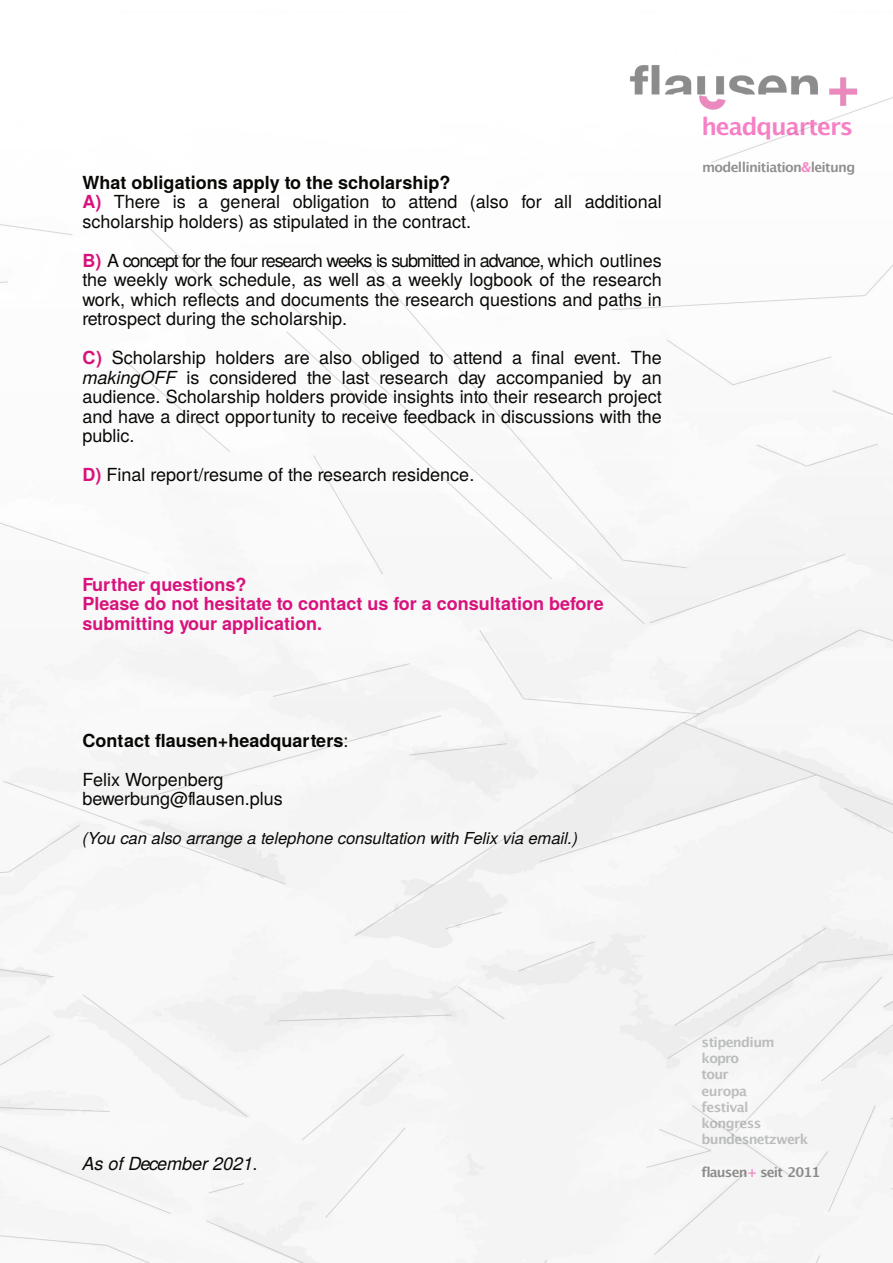
<style>
.page{position:relative;width:893px;height:1263px;background:#fff}
.page>*{position:absolute;margin:0;border:0;box-sizing:border-box;transform-origin:0 0}
.t1{font:700 23.85px "Lucida Grande";letter-spacing:-.045em;color:rgb(237 2 140/.5)}
.t2{font:18px/19.5px "Te X Gyre Heros";color:#080704;text-align:justify}
.t3{font:700 18px/19.5px "Te X Gyre Heros";color:#d8127c}
.t4{font:700 18px/39px "Te X Gyre Heros";color:#080704}
.t5{font:italic 18px "Te X Gyre Heros";color:#080704}
.t6{font:italic 16.5px "Te X Gyre Heros";color:#080704}
.t7{font:700 13.5px/16.2px "Lucida Grande";letter-spacing:-.045em;color:rgb(128 130 133/.5)}
.t8{font:700 13.5px "Lucida Grande";letter-spacing:-.05em;color:rgb(35 31 32/.5)}
.s1{font-weight:700}
.s2{font-weight:700;color:#d8127c}
.s3{font-style:italic}
.s4{font-weight:400}
.s5{color:rgb(237 2 140/.5)}
</style>
<div class="page">
<img style="left:0;top:97px;width:893px;height:1166px">
<img style="left:610px;top:65px;width:260px;height:52px">
<svg style="left:831px;top:389px;width:62px;height:28px"></svg>
<p class="t2" style="left:82px;top:174px;width:581px;text-align:left"><span class="s1">What obligations apply to the scholarship?<br></span><span class="s2">A)</span> There is a general obligation to attend (also for all additional scholarship holders) as stipulated in the contract.</p>
<p class="t2" style="left:82px;top:252px;width:581px"><span class="s2">B)</span> A concept for the four research weeks is submitted in advance, which outlines the weekly work schedule, as well as a weekly logbook of the research work, which reflects and documents the research questions and paths in retrospect during the scholarship.</p>
<p class="t2" style="left:82px;top:349px;width:581px"><span class="s2">C)</span> Scholarship holders are also obliged to attend a final event. The <span class="s3">makingOFF</span> is considered the last research day accompanied by an audience. Scholarship holders provide insights into their research project and have a direct opportunity to receive feedback in discussions with the public.</p>
<p class="t2" style="left:82px;top:466px;width:393px"><span class="s2">D)</span> Final report/resume of the research residence.</p>
<p class="t3" style="left:82px;top:576px;width:523px">Further questions?<br>Please do not hesitate to contact us for a consultation before submitting your application.</p>
<p class="t4" style="left:82px;top:722px;width:268px">Contact flausen+headquarters<span class="s4">:<br>Felix Worpenberg</span></p>
<p class="t2" style="left:82px;top:790px;width:202px">bewerbung@flausen.plus</p>
<p class="t6" style="left:82px;top:831px;width:497px">(You can also arrange a telephone consultation with Felix via email.)</p>
<h1 class="t1" style="left:701px;top:117px;width:153px">headquarters</h1>
<p class="t8" style="left:702px;top:161px;width:155px">modellinitiation<span class="s5">&amp;</span>leitung</p>
<p class="t5" style="left:82px;top:1156px;width:177px">As of December 2021.</p>
<p class="t7" style="left:702px;top:1035px;width:108px">stipendium kopro<br>tour<br>europa<br>festival kongress bundesnetzwerk</p>
<p class="t8" style="left:702px;top:1166px;width:120px">flausen<span class="s5">+</span> seit 2011</p>
</div>
